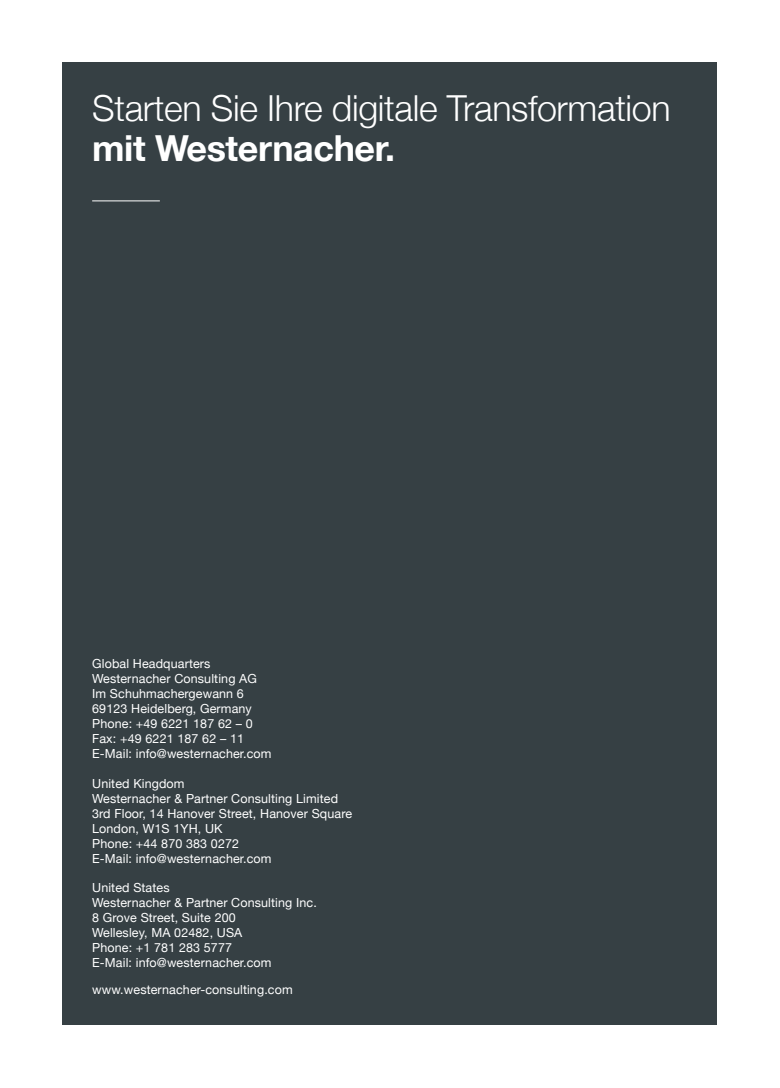
<style>
.page{position:relative;width:780px;height:1088px;background:#fff}
.page>*{position:absolute;margin:0;border:0;box-sizing:border-box;transform-origin:0 0}
.t1{font:300 35.88px "Helvetica Neue";letter-spacing:-.01em;color:#fff}
.t2{font:700 35.88px "Helvetica Neue";letter-spacing:-.01em;color:#fff}
.t3{font:12.5px/15px "Helvetica Neue";letter-spacing:.01em;color:#fff}
</style>
<div class="page">
<div style="left:63px;top:63px;width:654px;height:962px;background:#364044"></div>
<hr style="left:92px;top:200px;width:68px;height:1px;background:#fff">
<h1 class="t1" style="left:92px;top:80px;width:580px">Starten Sie Ihre digitale Transformation</h1>
<h1 class="t2" style="left:92px;top:120px;width:304px">mit Westernacher.</h1>
<p class="t3" style="left:92px;top:657px;width:181px">Global Headquarters<br>Westernacher Consulting AG<br>Im Schuhmachergewann 6<br>69123 Heidelberg, Germany<br>Phone: +49 6221 187 62 – 0<br>Fax: +49 6221 187 62 – 11<br>E-Mail: info@westernacher.com</p>
<p class="t3" style="left:92px;top:776px;width:261px">United Kingdom<br>Westernacher &amp; Partner Consulting Limited<br>3rd Floor, 14 Hanover Street, Hanover Square<br>London, W1S 1YH, UK<br>Phone: +44 870 383 0272<br>E-Mail: info@westernacher.com</p>
<p class="t3" style="left:92px;top:880px;width:226px">United States<br>Westernacher &amp; Partner Consulting Inc.<br>8 Grove Street, Suite 200<br>Wellesley, MA 02482, USA<br>Phone: +1 781 283 5777<br>E-Mail: info@westernacher.com</p>
<p class="t3" style="left:92px;top:983px;width:202px">www.westernacher-consulting.com</p>
</div>
